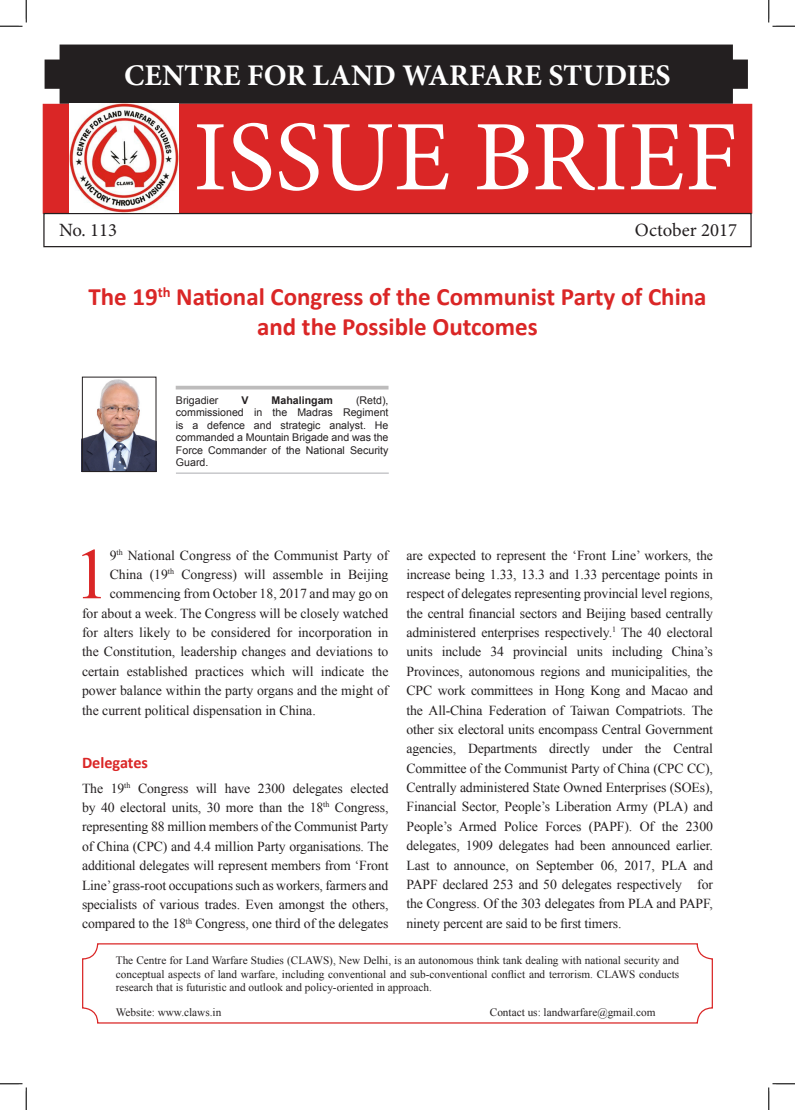
<style>
.page{position:relative;width:795px;height:1110px;background:#fff}
.page>*{position:absolute;margin:0;border:0;box-sizing:border-box;transform-origin:0 0}
.t1{font:100px "Minion Pro";color:#fff}
.ff{font:72.25px "Times New Roman";color:#da2626}
.t2{font:700 30px "Minion Pro";color:#fff}
.Heading{font:700 25px/30px "Calibri";color:#da2626;text-align:center}
.t3{font:18.75px "Minion Pro";color:#231f20}
.subhead{font:700 16.25px "Calibri";color:#da2626}
.ff-2{font:13.75px/19.4px "Times New Roman";color:#231f20;text-align:justify}
.ff-3{font:11.25px/13.5px "Times New Roman";color:#231f20;text-align:justify}
.ff-4{font:10.62px/12.5px "Arial";color:#231f20;text-align:justify}
.ff-5{font:700 10.62px "Arial";color:#231f20}
</style>
<div class="page">
<div style="left:82px;top:943px;width:631px;height:81px;border:1px solid #da2626;border-radius:15px"></div>
<div style="left:45px;top:45px;width:703px;height:59px;background:#231f20"></div>
<div style="left:43px;top:104px;width:709px;height:110px;background:#da2626;border:1px solid #da2626"></div>
<div style="left:43px;top:213px;width:709px;height:34px;border:1px solid #231f20"></div>
<img style="left:70px;top:103px;width:108px;height:110px">
<svg style="left:176px;top:386px;width:213px;height:4px"></svg>
<hr style="left:176px;top:473px;width:213px;height:1px;background:#bcbdc0">
<img style="left:84px;top:378px;width:73px;height:93px">
<div style="left:82px;top:377px;width:74px;height:95px;border:1px solid #231f20"></div>
<svg style="left:0;top:0;width:27px;height:27px"></svg>
<svg style="left:0;top:1083px;width:27px;height:27px"></svg>
<svg style="left:768px;top:0;width:27px;height:27px"></svg>
<svg style="left:768px;top:1083px;width:27px;height:27px"></svg>
<p class="t2" style="left:124px;top:55px;width:548px">CENTRE FOR LAND WARFARE STUDIES</p>
<p class="t1" style="left:193px;top:90px;width:546px">ISSUE BRIEF</p>
<p class="t3" style="left:59px;top:218px;width:60px">No. 113</p>
<p class="t3" style="left:635px;top:218px;width:104px">October 2017</p>
<p class="Heading" style="left:88px;top:281px;width:620px">The 19<sup>th</sup> National Congress of the Communist Party of China and the Possible Outcomes</p>
<p class="ff-4" style="left:176px;top:394px;width:214px;text-indent:180px">(Retd), commissioned in the Madras Regiment is a defence and strategic analyst. He commanded a Mountain Brigade and was the Force Commander of the National Security Guard.</p>
<p class="ff-4" style="left:176px;top:394px;width:44px">Brigadier</p>
<p class="ff-5" style="left:242px;top:393px;width:9px">V</p>
<p class="ff-5" style="left:272px;top:393px;width:63px">Mahalingam</p>
<p class="ff" style="left:74px;top:526px;width:38px">1</p>
<p class="ff-2" style="left:110px;top:545px;width:280px">9<sup>th</sup> National Congress of the Communist Party of</p>
<p class="ff-2" style="left:110px;top:564px;width:280px">China (19<sup>th</sup> Congress) will assemble in Beijing</p>
<p class="ff-2" style="left:110px;top:584px;width:280px">commencing from October 18, 2017 and may go on</p>
<p class="ff-2" style="left:82px;top:603px;width:308px">for about a week. The Congress will be closely watched</p>
<p class="ff-2" style="left:82px;top:623px;width:308px">for alters likely to be considered for incorporation in</p>
<p class="ff-2" style="left:82px;top:642px;width:308px">the Constitution, leadership changes and deviations to</p>
<p class="ff-2" style="left:82px;top:661px;width:308px">certain established practices which will indicate the</p>
<p class="ff-2" style="left:82px;top:681px;width:308px">power balance within the party organs and the might of</p>
<p class="ff-2" style="left:82px;top:700px;width:235px">the current political dispensation in China.</p>
<p class="subhead" style="left:82px;top:752px;width:67px">Delegates</p>
<p class="ff-2" style="left:82px;top:778px;width:308px">The 19<sup>th</sup> Congress will have 2300 delegates elected by 40 electoral units, 30 more than the 18<sup>th</sup> Congress, representing 88 million members of the Communist Party of China (CPC) and 4.4 million Party organisations. The additional delegates will represent members from ‘Front Line’ grass-root occupations such as workers, farmers and specialists of various trades. Even amongst the others, compared to the 18<sup>th</sup> Congress, one third of the delegates</p>
<p class="ff-2" style="left:407px;top:545px;width:308px">are expected to represent the ‘Front Line’ workers, the increase being 1.33, 13.3 and 1.33 percentage points in respect of delegates representing provincial level regions, the central financial sectors and Beijing based centrally administered enterprises respectively.<sup>1</sup> The 40 electoral units include 34 provincial units including China’s Provinces, autonomous regions and municipalities, the CPC work committees in Hong Kong and Macao and the All-China Federation of Taiwan Compatriots. The other six electoral units encompass Central Government agencies, Departments directly under the Central Committee of the Communist Party of China (CPC CC), Centrally administered State Owned Enterprises (SOEs), Financial Sector, People’s Liberation Army (PLA) and People’s Armed Police Forces (PAPF). Of the 2300 delegates, 1909 delegates had been announced earlier.<br>Last to announce, on September 06, 2017, PLA and PAPF declared 253 and 50 delegates respectively for the Congress. Of the 303 delegates from PLA and PAPF, ninety percent are said to be first timers.</p>
<p class="ff-3" style="left:116px;top:954px;width:565px">The Centre for Land Warfare Studies (CLAWS), New Delhi, is an autonomous think tank dealing with national security and conceptual aspects of land warfare, including conventional and sub-conventional conflict and terrorism. CLAWS conducts research that is futuristic and outlook and policy-oriented in approach.</p>
<p class="ff-3" style="left:116px;top:1005px;width:107px">Website: www.claws.in</p>
<p class="ff-3" style="left:490px;top:1005px;width:167px">Contact us: landwarfare@gmail.com</p>
</div>
